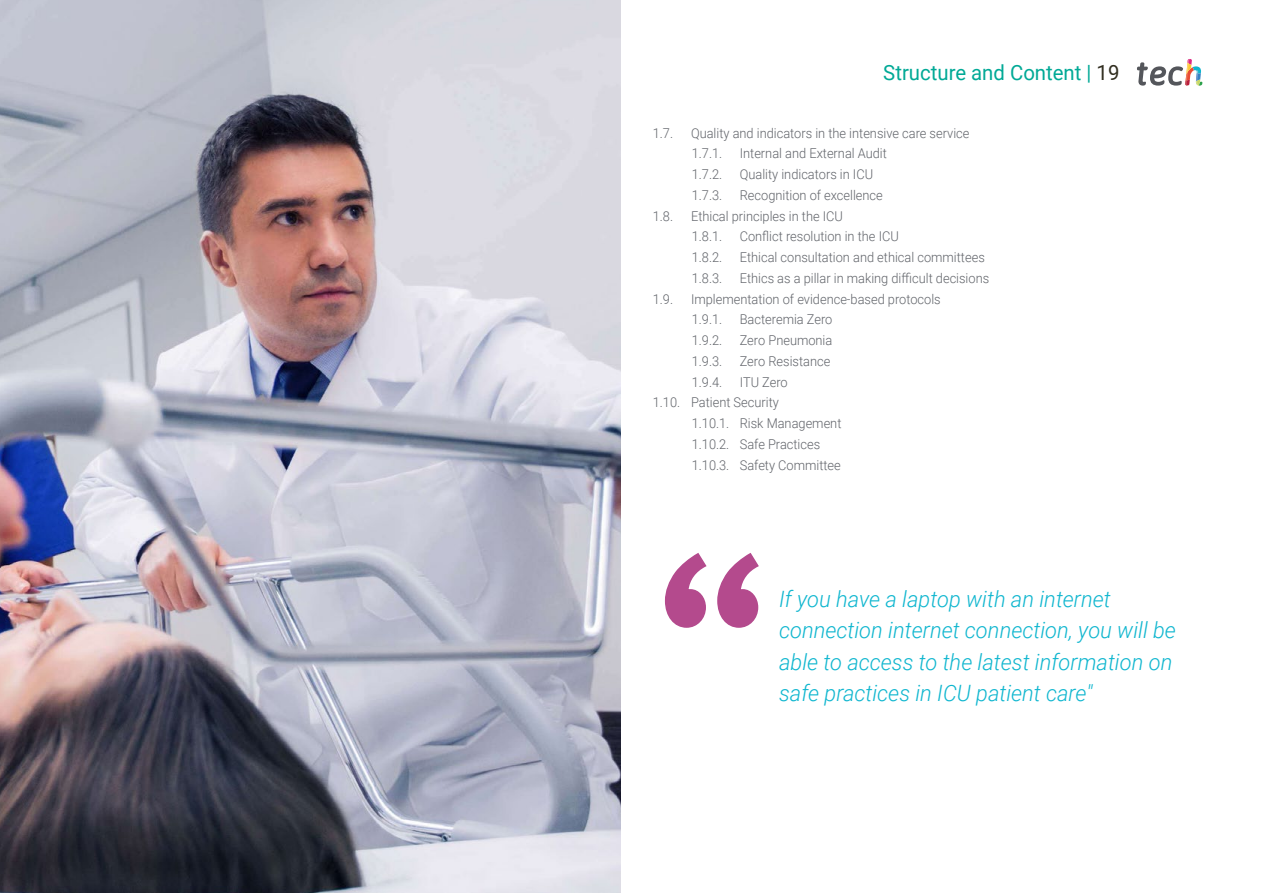
<style>
.page{position:relative;width:1263px;height:893px;background:#fff}
.page>*{position:absolute;margin:0;border:0;box-sizing:border-box;transform-origin:0 0}
.t1{font:italic 300 22.5px/31.5px "Roboto";color:#0fb6cf}
.t2{font:21px "Roboto";color:#00a996}
.t3{font:300 13.5px/20.7px "Roboto";color:#61646a;scale:.95 1}
.s1{color:#312e20}
</style>
<div class="page">
<svg style="left:1137px;top:59px;width:65px;height:27px"></svg>
<img style="left:0;top:0;width:621px;height:893px">
<svg style="left:664px;top:553px;width:95px;height:75px"></svg>
<h2 class="t2" style="left:883px;top:57px;width:238px">Structure and Content | <span class="s1">19</span></h2>
<p class="t3" style="left:653px;top:122px;width:23px">1.7.</p>
<p class="t3" style="left:691px;top:122px;width:295px">Quality and indicators in the intensive care service<br>1.7.1.</p>
<p class="t3" style="left:740px;top:143px;width:156px">Internal and External Audit</p>
<p class="t3" style="left:692px;top:164px;width:34px">1.7.2.</p>
<p class="t3" style="left:740px;top:164px;width:142px">Quality indicators in ICU</p>
<p class="t3" style="left:692px;top:184px;width:34px">1.7.3.</p>
<p class="t3" style="left:740px;top:184px;width:152px">Recognition of excellence</p>
<p class="t3" style="left:653px;top:205px;width:23px">1.8.</p>
<p class="t3" style="left:691px;top:205px;width:161px">Ethical principles in the ICU<br>1.8.1.</p>
<p class="t3" style="left:740px;top:226px;width:169px">Conflict resolution in the ICU</p>
<p class="t3" style="left:692px;top:247px;width:34px">1.8.2.</p>
<p class="t3" style="left:740px;top:247px;width:259px">Ethical consultation and ethical committees</p>
<p class="t3" style="left:692px;top:267px;width:34px">1.8.3.</p>
<p class="t3" style="left:740px;top:267px;width:264px">Ethics as a pillar in making difficult decisions</p>
<p class="t3" style="left:653px;top:288px;width:23px">1.9.</p>
<p class="t3" style="left:691px;top:288px;width:264px">Implementation of evidence-based protocols<br>1.9.1.</p>
<p class="t3" style="left:740px;top:309px;width:99px">Bacteremia Zero</p>
<p class="t3" style="left:692px;top:330px;width:34px">1.9.2.</p>
<p class="t3" style="left:740px;top:330px;width:99px">Zero Pneumonia</p>
<p class="t3" style="left:692px;top:350px;width:34px">1.9.3.</p>
<p class="t3" style="left:740px;top:350px;width:97px">Zero Resistance</p>
<p class="t3" style="left:692px;top:371px;width:34px">1.9.4.</p>
<p class="t3" style="left:740px;top:371px;width:52px">ITU Zero</p>
<p class="t3" style="left:653px;top:392px;width:134px">1.10. Patient Security</p>
<p class="t3" style="left:692px;top:413px;width:159px">1.10.1. Risk Management</p>
<p class="t3" style="left:692px;top:433px;width:137px">1.10.2. Safe Practices</p>
<p class="t3" style="left:692px;top:454px;width:158px">1.10.3. Safety Committee</p>
<h1 class="t1" style="left:779px;top:582px;width:398px">If you have a laptop with an internet connection internet connection, you will be able to access to the latest information on safe practices in ICU patient care"</h1>
</div>
